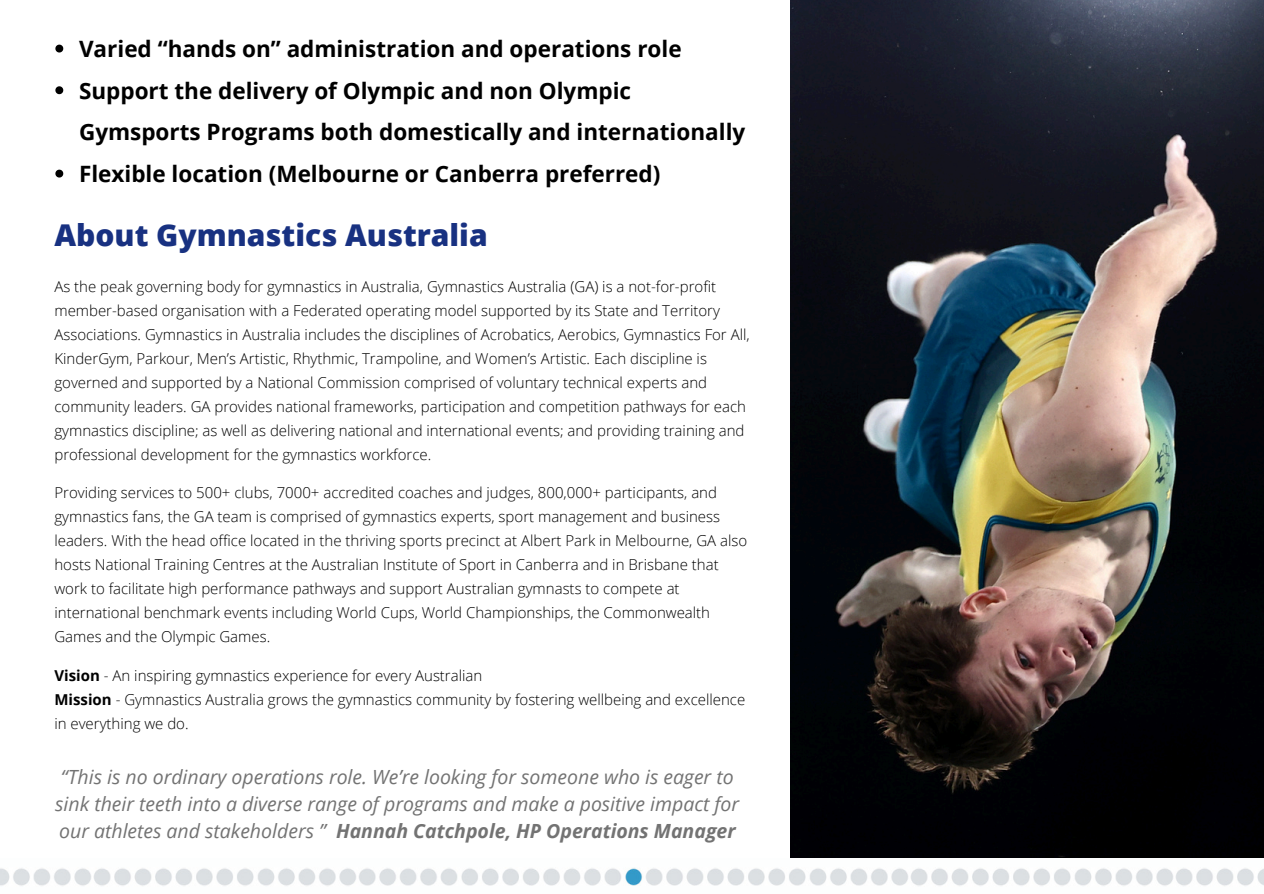
<style>
.page{position:relative;width:1264px;height:894px;background:#fff}
.page>*{position:absolute;margin:0;border:0;box-sizing:border-box;transform-origin:0 0}
.t1{font:800 30px "Open Sans";color:#183181}
.t2{font:700 22.5px/41.7px "Open Sans";color:#000}
.t3{font:italic 19.5px/27px "Open Sans";color:#737373}
.t4{font:300 15px/24px "Open Sans";color:#000}
.s1{font-weight:700}
</style>
<div class="page">
<img style="left:0;top:868px;width:1263px;height:18px">
<svg style="left:55px;top:45px;width:8px;height:7px"></svg>
<svg style="left:55px;top:86px;width:8px;height:8px"></svg>
<svg style="left:55px;top:170px;width:8px;height:7px"></svg>
<img style="left:790px;top:0;width:473px;height:857px">
<p class="t2" style="left:79px;top:27px;width:604px">Varied “hands on” administration and operations role</p>
<p class="t2" style="left:79px;top:69px;width:667px">Support the delivery of Olympic and non Olympic<br>Gymsports Programs both domestically and internationally</p>
<p class="t2" style="left:79px;top:152px;width:583px">Flexible location (Melbourne or Canberra preferred)</p>
<h1 class="t1" style="left:54px;top:214px;width:435px">About Gymnastics Australia</h1>
<p class="t4" style="left:54px;top:274px;width:696px">As the peak governing body for gymnastics in Australia, Gymnastics Australia (GA) is a not-for-profit member-based organisation with a Federated operating model supported by its State and Territory Associations. Gymnastics in Australia includes the disciplines of Acrobatics, Aerobics, Gymnastics For All, KinderGym, Parkour, Men’s Artistic, Rhythmic, Trampoline, and Women’s Artistic. Each discipline is governed and supported by a National Commission comprised of voluntary technical experts and community leaders. GA provides national frameworks, participation and competition pathways for each gymnastics discipline; as well as delivering national and international events; and providing training and professional development for the gymnastics workforce.</p>
<p class="t4" style="left:54px;top:480px;width:694px">Providing services to 500+ clubs, 7000+ accredited coaches and judges, 800,000+ participants, and gymnastics fans, the GA team is comprised of gymnastics experts, sport management and business leaders. With the head office located in the thriving sports precinct at Albert Park in Melbourne, GA also hosts National Training Centres at the Australian Institute of Sport in Canberra and in Brisbane that work to facilitate high performance pathways and support Australian gymnasts to compete at international benchmark events including World Cups, World Championships, the Commonwealth Games and the Olympic Games.</p>
<p class="t4" style="left:54px;top:662px;width:429px"><span class="s1">Vision</span> - An inspiring gymnastics experience for every Australian</p>
<p class="t4" style="left:54px;top:686px;width:692px"><span class="s1">Mission</span> - Gymnastics Australia grows the gymnastics community by fostering wellbeing and excellence in everything we do.</p>
<h3 class="t3" style="left:55px;top:763px;width:685px">“This is no ordinary operations role. We’re looking for someone who is eager to sink their teeth into a diverse range of programs and make a positive impact for our athletes and stakeholders ” <span class="s1">Hannah Catchpole, HP Operations Manager</span></h3>
</div>
